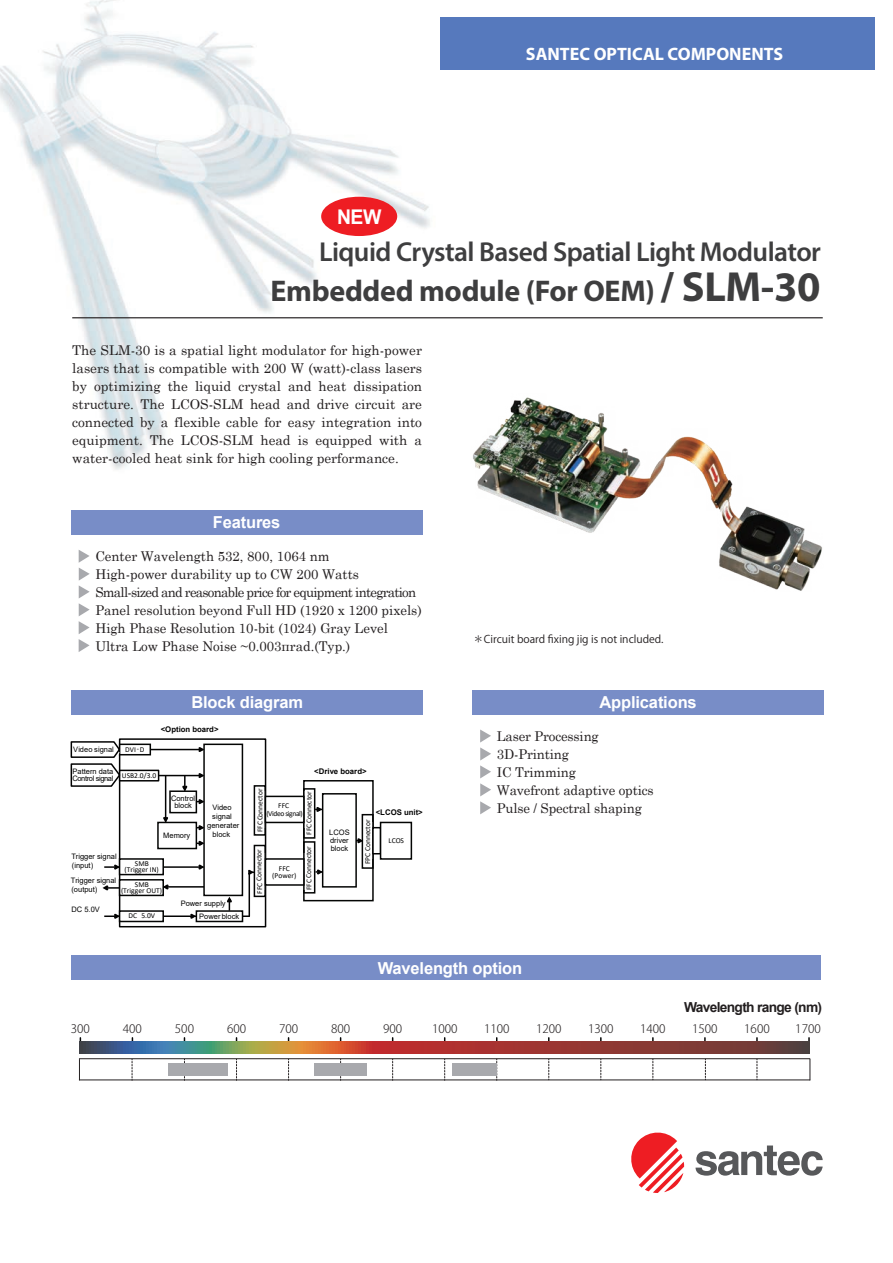
<style>
.page{position:relative;width:893px;height:1263px;background:#fff}
.page>*{position:absolute;margin:0;border:0;box-sizing:border-box;transform-origin:0 0}
.t1{font:700 30px "Myriad Pro";letter-spacing:-.01em;color:#3e3e3f}
.t2{font:600 27.45px "Myriad Pro";letter-spacing:-.02em;color:#3e3e3f}
.t3{font:700 20.25px "Arial";color:#fff;scale:.96 1}
.t4{font:700 18px "Myriad Pro";color:#fff}
.t5{font:700 16.5px "Arial";letter-spacing:-.01em;color:#fff}
.t6{font:700 13.8px "Arial";letter-spacing:-.05em;color:#231f20}
.t7{font:13.5px/18px "Century Schoolbook";color:#231f20}
.t8{font:300 11.7px "Koz Go Pr 6 N";color:#231f20}
.t9{font:10.65px "Koz Go Pr 6 N";color:#231f20}
.t10{font:700 7.8px "Arial";color:#030303}
.t11{font:7.5px/8.9px "Arial";letter-spacing:.005em;color:#030303}
.t12{font:7.5px/6px "Calibri";color:#030303;text-align:center}
.t13{font:7.5px/6.9px "Arial";letter-spacing:-.045em;color:#030303}
.t14{font:7.5px/7.5px "Calibri";letter-spacing:-.05em;color:#030303;text-align:center}
.s1{font-size:42.3px}
</style>
<div class="page">
<img style="left:0;top:0;width:450px;height:470px">
<hr style="left:72px;top:317px;width:751px;height:1px;background:#231f20">
<div style="left:440px;top:17px;width:435px;height:53px;background:#5679bd"></div>
<svg style="left:695px;top:1145px;width:128px;height:31px"></svg>
<svg style="left:631px;top:1132px;width:53px;height:61px"></svg>
<div style="left:321px;top:197px;width:76px;height:39px;background:#ee1d23;border-radius:50%"></div>
<div style="left:472px;top:690px;width:352px;height:25px;background:#788dc7"></div>
<div style="left:72px;top:690px;width:351px;height:25px;background:#788dc7"></div>
<svg style="left:480px;top:729px;width:11px;height:85px"></svg>
<svg style="left:79px;top:550px;width:11px;height:102px"></svg>
<div style="left:71px;top:510px;width:351px;height:25px;background:#788dc7"></div>
<div style="left:71px;top:955px;width:750px;height:25px;background:#788dc7"></div>
<svg style="left:79px;top:1059px;width:1px;height:20px"></svg>
<svg style="left:810px;top:1059px;width:1px;height:21px"></svg>
<svg style="left:132px;top:1059px;width:1px;height:20px"></svg>
<svg style="left:236px;top:1059px;width:1px;height:20px"></svg>
<svg style="left:288px;top:1059px;width:1px;height:20px"></svg>
<svg style="left:392px;top:1059px;width:1px;height:20px"></svg>
<svg style="left:444px;top:1059px;width:1px;height:20px"></svg>
<svg style="left:548px;top:1059px;width:1px;height:20px"></svg>
<svg style="left:601px;top:1059px;width:1px;height:20px"></svg>
<svg style="left:653px;top:1059px;width:1px;height:20px"></svg>
<svg style="left:705px;top:1059px;width:1px;height:20px"></svg>
<svg style="left:757px;top:1059px;width:1px;height:20px"></svg>
<hr style="left:79px;top:1058px;width:731px;height:1px;background:#231f20">
<hr style="left:79px;top:1079px;width:731px;height:1px;background:#231f20">
<svg style="left:79px;top:1042px;width:731px;height:12px;background:#8c5247"></svg>
<div style="left:168px;top:1063px;width:59px;height:12px;background:#a8a9ad"></div>
<div style="left:315px;top:1063px;width:52px;height:12px;background:#a8a9ad"></div>
<div style="left:452px;top:1063px;width:45px;height:12px;background:#a8a9ad"></div>
<div style="left:303px;top:780px;width:71px;height:121px;background:#fff;border:2px solid #040504"></div>
<div style="left:119px;top:738px;width:147px;height:189px;border:2px solid #030303"></div>
<div style="left:119px;top:770px;width:40px;height:11px;border:2px solid #030303"></div>
<div style="left:119px;top:743px;width:32px;height:12px;background:#fff;border:2px solid #040504"></div>
<div style="left:119px;top:858px;width:45px;height:17px;border:2px solid #040504"></div>
<div style="left:119px;top:879px;width:45px;height:17px;border:2px solid #040504"></div>
<div style="left:119px;top:910px;width:45px;height:12px;border:2px solid #040504"></div>
<svg style="left:70px;top:740px;width:51px;height:47px"></svg>
<svg style="left:104px;top:862px;width:18px;height:10px"></svg>
<svg style="left:102px;top:883px;width:18px;height:9px"></svg>
<svg style="left:161px;top:882px;width:8px;height:9px"></svg>
<hr style="left:163px;top:866px;width:40px;height:2px;background:#030303">
<svg style="left:243px;top:915px;width:7px;height:2px"></svg>
<svg style="left:196px;top:864px;width:7px;height:6px"></svg>
<svg style="left:248px;top:868px;width:6px;height:9px"></svg>
<hr style="left:163px;top:915px;width:33px;height:2px;background:#030303">
<svg style="left:188px;top:912px;width:8px;height:9px"></svg>
<div style="left:203px;top:743px;width:40px;height:153px;background:#fff;border:2px solid #040504"></div>
<div style="left:196px;top:910px;width:47px;height:12px;border:2px solid #040504"></div>
<svg style="left:197px;top:839px;width:9px;height:9px"></svg>
<hr style="left:158px;top:775px;width:45px;height:1px;background:#030303">
<svg style="left:196px;top:771px;width:10px;height:9px"></svg>
<div style="left:303px;top:788px;width:12px;height:51px;border:2px solid #040504"></div>
<div style="left:254px;top:785px;width:12px;height:51px;border:2px solid #040504"></div>
<div style="left:303px;top:841px;width:12px;height:52px;border:2px solid #040504"></div>
<div style="left:254px;top:845px;width:12px;height:52px;border:2px solid #040504"></div>
<div style="left:265px;top:796px;width:40px;height:27px;background:#fff;border:2px solid #040504"></div>
<div style="left:265px;top:858px;width:40px;height:28px;background:#fff;border:2px solid #040504"></div>
<hr style="left:150px;top:749px;width:53px;height:1px;background:#030303">
<svg style="left:196px;top:745px;width:11px;height:9px"></svg>
<div style="left:322px;top:793px;width:35px;height:95px;border:2px solid #040504"></div>
<div style="left:362px;top:814px;width:12px;height:55px;border:2px solid #040504"></div>
<svg style="left:315px;top:867px;width:10px;height:9px"></svg>
<svg style="left:225px;top:894px;width:9px;height:17px"></svg>
<div style="left:372px;top:827px;width:9px;height:27px;background:#fff;border:2px solid #030303"></div>
<div style="left:380px;top:822px;width:32px;height:38px;background:#fff;border:2px solid #040504"></div>
<svg style="left:314px;top:805px;width:10px;height:9px"></svg>
<svg style="left:355px;top:836px;width:10px;height:9px"></svg>
<hr style="left:249px;top:872px;width:1px;height:44px;background:#030303">
<div style="left:157px;top:822px;width:40px;height:27px;border:2px solid #040504"></div>
<div style="left:169px;top:790px;width:28px;height:23px;border:2px solid #040504"></div>
<hr style="left:165px;top:775px;width:1px;height:47px;background:#030303">
<svg style="left:161px;top:815px;width:9px;height:10px"></svg>
<svg style="left:196px;top:823px;width:10px;height:9px"></svg>
<svg style="left:180px;top:776px;width:9px;height:17px"></svg>
<svg style="left:196px;top:797px;width:10px;height:9px"></svg>
<svg style="left:104px;top:912px;width:18px;height:9px"></svg>
<hr style="left:164px;top:886px;width:40px;height:2px;background:#030303">
<img style="left:473px;top:397px;width:349px;height:194px">
<h3 class="t3" style="left:337px;top:203px;width:48px">NEW</h3>
<h3 class="t4" style="left:526px;top:42px;width:259px">SANTEC OPTICAL COMPONENTS</h3>
<h2 class="t2" style="left:319px;top:235px;width:503px">Liquid Crystal Based Spatial Light Modulator</h2>
<h1 class="t1" style="left:271px;top:271px;width:551px">Embedded module (For OEM) <span class="s1">/ SLM-30</span></h1>
<p class="t7" style="left:72px;top:340px;width:351px;text-align:justify">The SLM-30 is a spatial light modulator for high-power lasers that is compatible with 200 W (watt)-class lasers by optimizing the liquid crystal and heat dissipation structure. The LCOS-SLM head and drive circuit are connected by a flexible cable for easy integration into equipment. The LCOS-SLM head is equipped with a water-cooled heat sink for high cooling performance.</p>
<p class="t5" style="left:213px;top:511px;width:69px">Features</p>
<p class="t7" style="left:95px;top:546px;width:328px">Center Wavelength 532, 800, 1064 nm<br>High-power durability up to CW 200 Watts Small-sized and reasonable price for equipment integration Panel resolution beyond Full HD (1920 x 1200 pixels)<br>High Phase Resolution 10-bit (1024) Gray Level Ultra Low Phase Noise ~0.003πrad.(Typ.)</p>
<p class="t9" style="left:473px;top:633px;width:192px">＊Circuit board fixing jig is not included.</p>
<p class="t5" style="left:191px;top:691px;width:113px">Block diagram</p>
<p class="t5" style="left:599px;top:691px;width:99px">Applications</p>
<p class="t7" style="left:497px;top:726px;width:158px">Laser Processing<br>3D-Printing<br>IC Trimming<br>Wavefront adaptive optics<br>Pulse / Spectral shaping</p>
<p class="t10" style="left:161px;top:724px;width:59px">&lt;Option board&gt;</p>
<p class="t11" style="left:73px;top:745px;width:42px">Video signal</p>
<p class="t13" style="left:72px;top:768px;width:42px">Pattern data<br>Control signal</p>
<p class="t12" style="left:125px;top:746px;width:21px">DVI-D</p>
<p class="t12" style="left:122px;top:772px;width:36px">USB2.0/3.0</p>
<p class="t10" style="left:314px;top:765px;width:54px">&lt;Drive board&gt;</p>
<p class="t12" style="left:257px;top:832px;width:45px;rotate:-90deg">FFC Connector</p>
<p class="t12" style="left:306px;top:835px;width:45px;rotate:-90deg">FFCConnector</p>
<p class="t11" style="left:171px;top:795px;width:26px;line-height:7.2px;text-align:center">Control block</p>
<p class="t14" style="left:266px;top:802px;width:38px">FFC<br>(Video signal)</p>
<p class="t11" style="left:207px;top:803px;width:34px;text-align:center">Video signal generater block</p>
<p class="t10" style="left:376px;top:807px;width:49px">&lt;LCOS unit&gt;</p>
<p class="t11" style="left:329px;top:829px;width:22px;line-height:7.8px">LCOS driver block</p>
<p class="t12" style="left:365px;top:864px;width:46px;rotate:-90deg">FPC Connector</p>
<p class="t11" style="left:163px;top:831px;width:29px">Memory</p>
<p class="t12" style="left:389px;top:838px;width:17px">LCOS</p>
<p class="t12" style="left:305px;top:890px;width:45px;rotate:-90deg">FFC Connector</p>
<p class="t12" style="left:256px;top:893px;width:46px;rotate:-90deg">FFC Connector</p>
<p class="t11" style="left:71px;top:851px;width:47px;line-height:9.4px">Trigger signal (input)</p>
<p class="t11" style="left:71px;top:876px;width:47px">Trigger signal (output)</p>
<p class="t11" style="left:72px;top:905px;width:30px">DC 5.0V</p>
<p class="t12" style="left:124px;top:860px;width:36px">SMB (Trigger IN)</p>
<p class="t12" style="left:121px;top:881px;width:43px">SMB<br>(Trigger OUT)</p>
<p class="t12" style="left:129px;top:913px;width:28px">DC 5.0V</p>
<p class="t12" style="left:272px;top:865px;width:26px;line-height:6.9px">FFC (Power)</p>
<p class="t11" style="left:181px;top:899px;width:47px">Power supply</p>
<p class="t11" style="left:199px;top:911px;width:42px">Power block</p>
<p class="t5" style="left:378px;top:956px;width:146px">Wavelength option</p>
<p class="t6" style="left:684px;top:998px;width:140px">Wavelength range (nm)</p>
<p class="t8" style="left:71px;top:1022px;width:21px">300</p>
<p class="t8" style="left:123px;top:1022px;width:21px">400</p>
<p class="t8" style="left:175px;top:1022px;width:21px">500</p>
<p class="t8" style="left:227px;top:1022px;width:21px">600</p>
<p class="t8" style="left:279px;top:1022px;width:21px">700</p>
<p class="t8" style="left:331px;top:1022px;width:21px">800</p>
<p class="t8" style="left:383px;top:1022px;width:21px">900</p>
<p class="t8" style="left:432px;top:1022px;width:27px">1000</p>
<p class="t8" style="left:484px;top:1022px;width:27px">1100</p>
<p class="t8" style="left:536px;top:1022px;width:27px">1200</p>
<p class="t8" style="left:588px;top:1022px;width:27px">1300</p>
<p class="t8" style="left:640px;top:1022px;width:27px">1400</p>
<p class="t8" style="left:692px;top:1022px;width:27px">1500</p>
<p class="t8" style="left:744px;top:1022px;width:27px">1600</p>
<p class="t8" style="left:795px;top:1022px;width:27px">1700</p>
</div>
